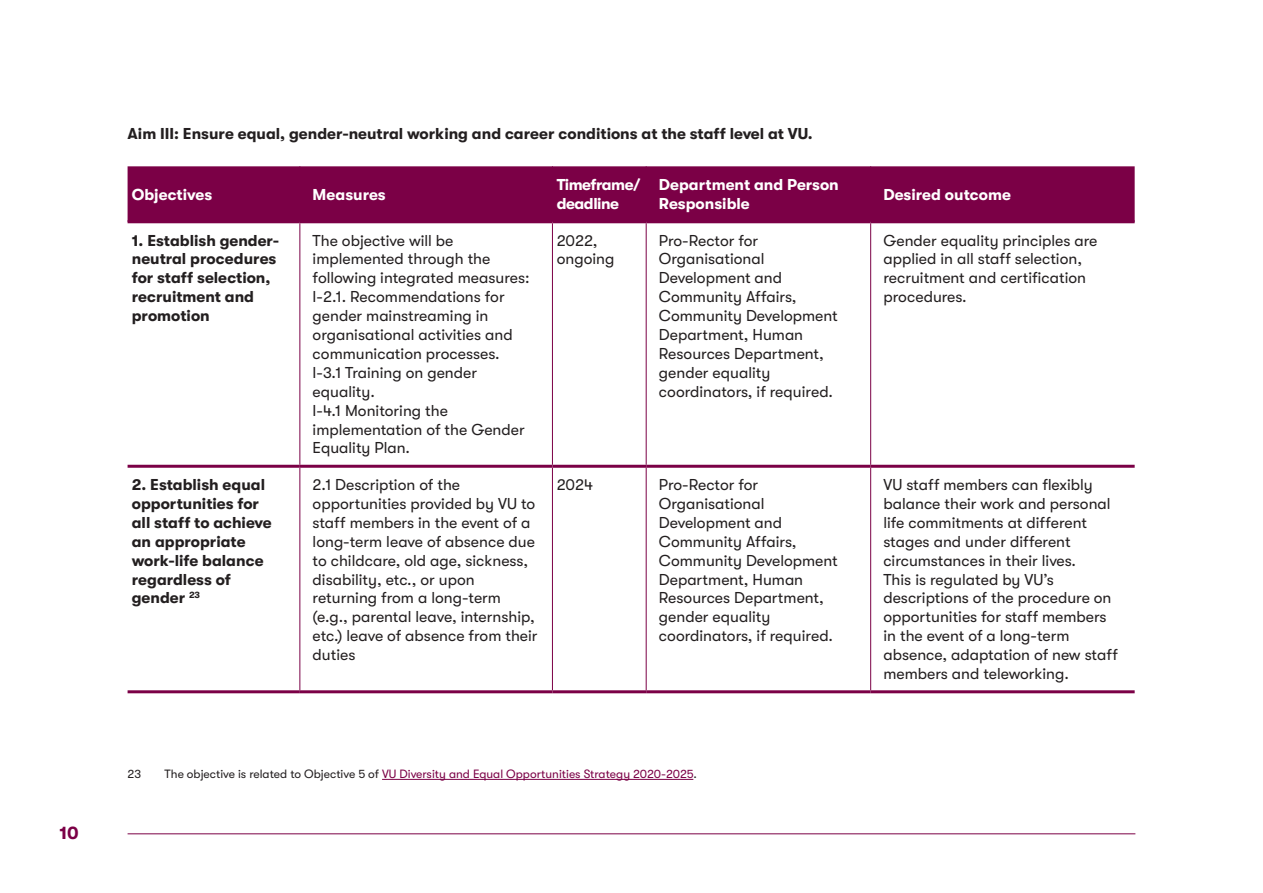
<style>
.page{position:relative;width:1263px;height:893px;background:#fff}
.page>*{position:absolute;margin:0;border:0;box-sizing:border-box;transform-origin:0 0}
.t1{font:700 18px "GT Walsheim";color:#7b0046}
.t2{font:15.75px/18.9px "GT Walsheim";color:#231f20}
.t3{font:700 15.75px/18.9px "GT Walsheim";color:#231f20}
.t4{font:700 15.75px/18.9px "GT Walsheim";color:#fff}
.t5{font:700 15.75px/18.9px "GT Walsheim";letter-spacing:-.03em;color:#fff}
.t6{font:12px "GT Walsheim";color:#7b0046}
.t7{font:12px "GT Walsheim";color:#231f20}
.s1{color:#231f20}
</style>
<div class="page">
<hr style="left:128px;top:833px;width:1007px;height:1px;background:#7b0046">
<div style="left:128px;top:166px;width:1007px;height:54px;background:#7b0046"></div>
<hr style="left:300px;top:223px;width:1px;height:242px;background:#7b0046">
<hr style="left:552px;top:223px;width:1px;height:242px;background:#7b0046">
<hr style="left:646px;top:223px;width:1px;height:242px;background:#7b0046">
<hr style="left:870px;top:223px;width:1px;height:242px;background:#7b0046">
<hr style="left:300px;top:468px;width:1px;height:222px;background:#7b0046">
<hr style="left:552px;top:468px;width:1px;height:222px;background:#7b0046">
<hr style="left:646px;top:468px;width:1px;height:222px;background:#7b0046">
<hr style="left:870px;top:468px;width:1px;height:222px;background:#7b0046">
<hr style="left:300px;top:166px;width:1px;height:54px;background:#7b0046">
<hr style="left:552px;top:166px;width:1px;height:54px;background:#7b0046">
<hr style="left:646px;top:166px;width:1px;height:54px;background:#7b0046">
<hr style="left:870px;top:166px;width:1px;height:54px;background:#7b0046">
<hr style="left:128px;top:465px;width:172px;height:3px;background:#7b0046">
<hr style="left:300px;top:465px;width:252px;height:3px;background:#7b0046">
<hr style="left:552px;top:465px;width:94px;height:3px;background:#7b0046">
<hr style="left:646px;top:465px;width:225px;height:3px;background:#7b0046">
<hr style="left:871px;top:465px;width:264px;height:3px;background:#7b0046">
<hr style="left:128px;top:220px;width:172px;height:3px;background:#7b0046">
<hr style="left:300px;top:220px;width:252px;height:3px;background:#7b0046">
<hr style="left:552px;top:220px;width:94px;height:3px;background:#7b0046">
<hr style="left:646px;top:220px;width:225px;height:3px;background:#7b0046">
<hr style="left:871px;top:220px;width:264px;height:3px;background:#7b0046">
<hr style="left:128px;top:690px;width:172px;height:3px;background:#7b0046">
<hr style="left:300px;top:690px;width:252px;height:3px;background:#7b0046">
<hr style="left:552px;top:690px;width:94px;height:3px;background:#7b0046">
<hr style="left:646px;top:690px;width:225px;height:3px;background:#7b0046">
<hr style="left:871px;top:690px;width:264px;height:3px;background:#7b0046">
<hr style="left:382px;top:779px;width:311px;height:1px;background:#7b0046">
<p class="t1" style="left:60px;top:822px;width:21px">10</p>
<p class="t3" style="left:128px;top:124px;width:687px">Aim III: Ensure equal, gender-neutral working and career conditions at the staff level at VU.</p>
<p class="t4" style="left:132px;top:185px;width:82px">Objectives</p>
<p class="t4" style="left:313px;top:185px;width:75px">Measures</p>
<p class="t5" style="left:557px;top:175px;width:85px">Timeframe/ deadline</p>
<p class="t4" style="left:659px;top:175px;width:181px">Department and Person<br>Responsible</p>
<p class="t4" style="left:883px;top:185px;width:129px">Desired outcome</p>
<p class="t3" style="left:132px;top:231px;width:149px">1. Establish gender&shy;neutral procedures for staff selection, recruitment and promotion</p>
<p class="t2" style="left:313px;top:231px;width:219px">The objective will be implemented through the following integrated measures:<br>I-2.1. Recommendations for gender mainstreaming in organisational activities and communication processes.<br>I-3.1 Training on gender equality.<br>I-4.1 Monitoring the implementation of the Gender<br>Equality Plan.</p>
<p class="t2" style="left:557px;top:231px;width:59px">2022, ongoing</p>
<p class="t2" style="left:659px;top:231px;width:180px">Pro-Rector for<br>Organisational<br>Development and<br>Community Affairs,<br>Community Development<br>Department, Human<br>Resources Department, gender equality coordinators, if required.</p>
<p class="t2" style="left:883px;top:231px;width:215px">Gender equality principles are applied in all staff selection, recruitment and certification procedures.</p>
<p class="t3" style="left:132px;top:475px;width:141px">2. Establish equal opportunities for all staff to achieve an appropriate work-life balance regardless of gender <sup>23</sup></p>
<p class="t2" style="left:313px;top:475px;width:226px">2.1 Description of the opportunities provided by VU to staff members in the event of a long-term leave of absence due to childcare, old age, sickness, disability, etc., or upon returning from a long-term (e.g., parental leave, internship, etc.) leave of absence from their duties</p>
<p class="t2" style="left:557px;top:475px;width:38px">2024</p>
<p class="t2" style="left:659px;top:475px;width:180px">Pro-Rector for<br>Organisational<br>Development and<br>Community Affairs,<br>Community Development<br>Department, Human<br>Resources Department, gender equality coordinators, if required.</p>
<p class="t2" style="left:883px;top:475px;width:236px">VU staff members can flexibly balance their work and personal life commitments at different stages and under different circumstances in their lives.<br>This is regulated by VU’s descriptions of the procedure on opportunities for staff members in the event of a long-term absence, adaptation of new staff members and teleworking.</p>
<p class="t7" style="left:128px;top:767px;width:15px">23</p>
<p class="t6" style="left:165px;top:767px;width:534px"><span class="s1">The objective is related to Objective 5 of</span> VU Diversity and Equal Opportunities Strategy 2020-2025<span class="s1">.</span></p>
</div>
